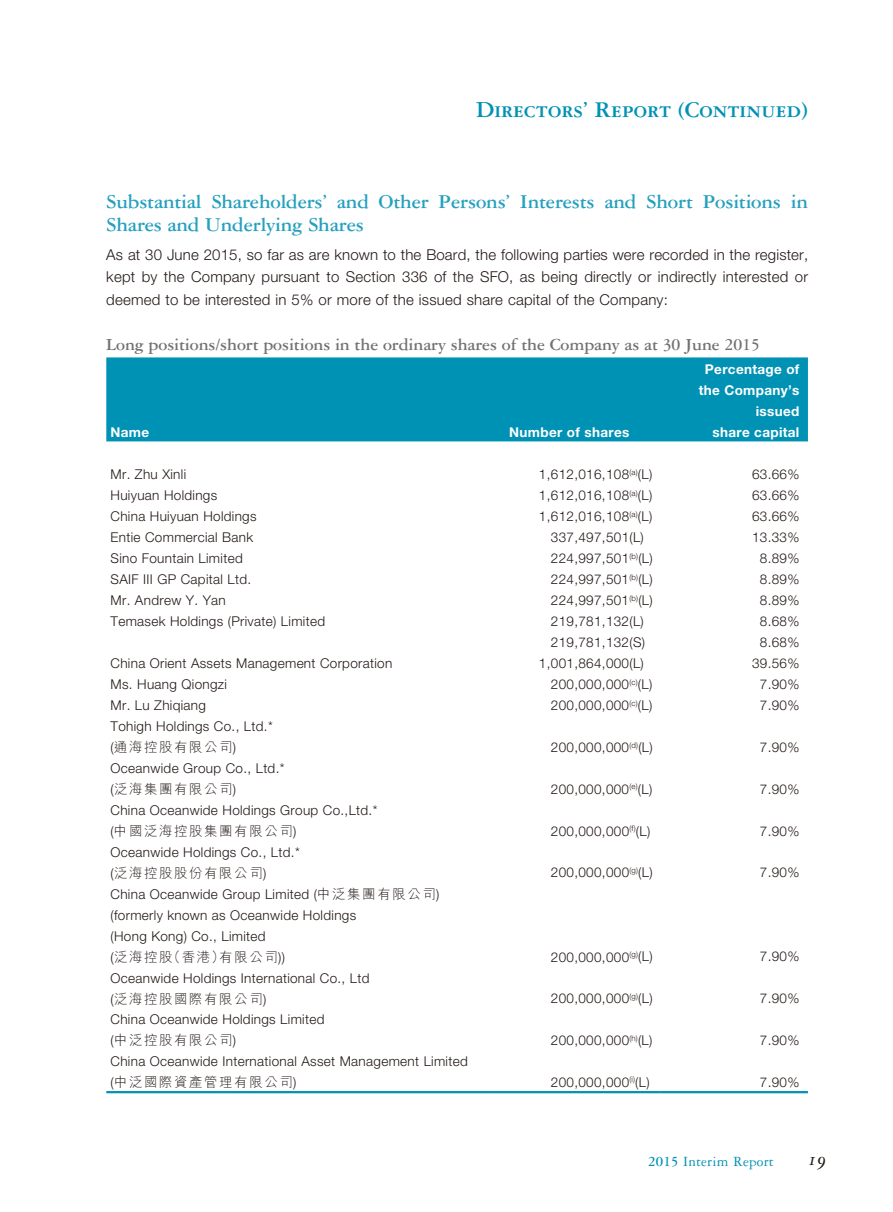
<style>
.page{position:relative;width:893px;height:1212px;background:#fff}
.page>*{position:absolute;margin:0;border:0;box-sizing:border-box;transform-origin:0 0}
.t1{font:24px "Garamond Three Bold SC";letter-spacing:.005em;color:#0092b4}
.t2{font:700 21px/22.5px "Garamond Three";letter-spacing:-.01em;color:#25a0be}
.t3{font:19.8px "Garamond Three Bold Italic Os F";color:#231916;scale:.91 1}
.t4{font:700 18px "Garamond Three";letter-spacing:-.005em;color:#727272}
.t5{font:300 15px/22.5px "Helvetica Neue";letter-spacing:.015em;color:#231916;text-align:justify}
.t6{font:15px "Garamond Three";letter-spacing:.01em;color:#0092b4}
.t7{font:300 13.5px/21px "Helvetica Neue";letter-spacing:.025em;color:#231916}
.t8{font:300 13.5px "M Hei HK";letter-spacing:.115em;color:#231916}
.t9{font:700 13.5px/21px "Helvetica Neue";letter-spacing:.025em;color:#fff;text-align:right}
.s1{font-family:"Helvetica Neue"}
.s2{font-family:"M Hei HK"}
.s3{font-weight:700}
</style>
<div class="page">
<div style="left:106px;top:357px;width:702px;height:84px;background:#0092b4"></div>
<hr style="left:106px;top:1091px;width:383px;height:2px;background:#0092b4">
<hr style="left:489px;top:1091px;width:170px;height:2px;background:#0092b4">
<hr style="left:659px;top:1091px;width:149px;height:2px;background:#0092b4">
<h1 class="t1" style="left:476px;top:97px;width:334px">Directors’ Report (Continued)</h1>
<h2 class="t2" style="left:106px;top:191px;width:703px">Substantial Shareholders’ and Other Persons’ Interests and Short Positions in<br>Shares and Underlying Shares</h2>
<p class="t5" style="left:106px;top:243px;width:703px">As at 30 June 2015, so far as are known to the Board, the following parties were recorded in the register, kept by the Company pursuant to Section 336 of the SFO, as being directly or indirectly interested or deemed to be interested in 5% or more of the issued share capital of the Company:</p>
<h3 class="t4" style="left:106px;top:334px;width:655px">Long positions/short positions in the ordinary shares of the Company as at 30 June 2015</h3>
<p class="t9" style="left:111px;top:422px;width:40px">Name</p>
<p class="t9" style="left:509px;top:422px;width:122px">Number of shares</p>
<p class="t9" style="left:699px;top:359px;width:102px">Percentage of the Company’s issued<br>share capital</p>
<p class="t7" style="left:111px;top:464px;width:77px">Mr. Zhu Xinli</p>
<p class="t7" style="left:539px;top:464px;width:115px">1,612,016,108<sup>(a)</sup>(L)</p>
<p class="t7" style="left:752px;top:464px;width:49px">63.66%</p>
<p class="t7" style="left:111px;top:485px;width:108px">Huiyuan Holdings</p>
<p class="t7" style="left:539px;top:485px;width:115px">1,612,016,108<sup>(a)</sup>(L)</p>
<p class="t7" style="left:752px;top:485px;width:49px">63.66%</p>
<p class="t7" style="left:111px;top:506px;width:148px">China Huiyuan Holdings</p>
<p class="t7" style="left:539px;top:506px;width:115px">1,612,016,108<sup>(a)</sup>(L)</p>
<p class="t7" style="left:752px;top:506px;width:49px">63.66%</p>
<p class="t7" style="left:111px;top:527px;width:144px">Entie Commercial Bank</p>
<p class="t7" style="left:551px;top:527px;width:95px">337,497,501(L)</p>
<p class="t7" style="left:752px;top:527px;width:49px">13.33%</p>
<p class="t7" style="left:111px;top:548px;width:134px">Sino Fountain Limited</p>
<p class="t7" style="left:551px;top:548px;width:103px">224,997,501<sup>(b)</sup>(L)</p>
<p class="t7" style="left:760px;top:548px;width:41px">8.89%</p>
<p class="t7" style="left:111px;top:569px;width:142px">SAIF III GP Capital Ltd.</p>
<p class="t7" style="left:551px;top:569px;width:103px">224,997,501<sup>(b)</sup>(L)</p>
<p class="t7" style="left:760px;top:569px;width:41px">8.89%</p>
<p class="t7" style="left:111px;top:590px;width:117px">Mr. Andrew Y. Yan</p>
<p class="t7" style="left:551px;top:590px;width:103px">224,997,501<sup>(b)</sup>(L)</p>
<p class="t7" style="left:760px;top:590px;width:41px">8.89%</p>
<p class="t7" style="left:111px;top:611px;width:216px">Temasek Holdings (Private) Limited</p>
<p class="t7" style="left:551px;top:611px;width:95px">219,781,132(L)</p>
<p class="t7" style="left:760px;top:611px;width:41px">8.68%</p>
<p class="t7" style="left:551px;top:632px;width:96px">219,781,132(S)</p>
<p class="t7" style="left:760px;top:632px;width:41px">8.68%</p>
<p class="t7" style="left:111px;top:653px;width:283px">China Orient Assets Management Corporation</p>
<p class="t7" style="left:539px;top:653px;width:106px">1,001,864,000(L)</p>
<p class="t7" style="left:752px;top:653px;width:49px">39.56%</p>
<p class="t7" style="left:111px;top:674px;width:118px">Ms. Huang Qiongzi</p>
<p class="t7" style="left:551px;top:674px;width:103px">200,000,000<sup>(c)</sup>(L)</p>
<p class="t7" style="left:760px;top:674px;width:41px">7.90%</p>
<p class="t7" style="left:111px;top:695px;width:97px">Mr. Lu Zhiqiang</p>
<p class="t7" style="left:551px;top:695px;width:103px">200,000,000<sup>(c)</sup>(L)</p>
<p class="t7" style="left:760px;top:695px;width:41px">7.90%</p>
<p class="t7" style="left:111px;top:716px;width:164px">Tohigh Holdings Co., Ltd.*</p>
<p class="t8" style="left:111px;top:738px;width:127px"><span class="s1">(</span>通海控股有限公司<span class="s1">)</span></p>
<p class="t7" style="left:551px;top:736px;width:103px">200,000,000<sup>(d)</sup>(L)</p>
<p class="t7" style="left:760px;top:736px;width:41px">7.90%</p>
<p class="t7" style="left:111px;top:757px;width:175px">Oceanwide Group Co., Ltd.*</p>
<p class="t8" style="left:111px;top:780px;width:127px"><span class="s1">(</span>泛海集團有限公司<span class="s1">)</span></p>
<p class="t7" style="left:551px;top:778px;width:103px">200,000,000<sup>(e)</sup>(L)</p>
<p class="t7" style="left:760px;top:778px;width:41px">7.90%</p>
<p class="t7" style="left:111px;top:799px;width:268px">China Oceanwide Holdings Group Co.,Ltd.*</p>
<p class="t8" style="left:111px;top:821px;width:187px"><span class="s1">(</span>中國泛海控股集團有限公司<span class="s1">)</span></p>
<p class="t7" style="left:551px;top:820px;width:101px">200,000,000<sup>(f)</sup>(L)</p>
<p class="t7" style="left:760px;top:820px;width:41px">7.90%</p>
<p class="t7" style="left:111px;top:841px;width:191px">Oceanwide Holdings Co., Ltd.*</p>
<p class="t8" style="left:111px;top:863px;width:157px"><span class="s1">(</span>泛海控股股份有限公司<span class="s1">)</span></p>
<p class="t7" style="left:551px;top:862px;width:103px">200,000,000<sup>(g)</sup>(L)</p>
<p class="t7" style="left:760px;top:862px;width:41px">7.90%</p>
<p class="t7" style="left:111px;top:883px;width:330px">China Oceanwide Group Limited (<span class="s2">中泛集團有限公司</span>) (formerly known as Oceanwide Holdings<br>(Hong Kong) Co., Limited</p>
<p class="t8" style="left:111px;top:947px;width:176px"><span class="s1">(</span>泛海控股（香港）有限公司<span class="s1">))</span></p>
<p class="t7" style="left:551px;top:946px;width:103px">200,000,000<sup>(g)</sup>(L)</p>
<p class="t7" style="left:760px;top:946px;width:41px">7.90%</p>
<p class="t7" style="left:111px;top:967px;width:260px">Oceanwide Holdings International Co., Ltd</p>
<p class="t8" style="left:111px;top:989px;width:157px"><span class="s1">(</span>泛海控股國際有限公司<span class="s1">)</span></p>
<p class="t7" style="left:551px;top:988px;width:103px">200,000,000<sup>(g)</sup>(L)</p>
<p class="t7" style="left:760px;top:988px;width:41px">7.90%</p>
<p class="t7" style="left:111px;top:1009px;width:215px">China Oceanwide Holdings Limited</p>
<p class="t8" style="left:111px;top:1031px;width:127px"><span class="s1">(</span>中泛控股有限公司<span class="s1">)</span></p>
<p class="t7" style="left:551px;top:1029px;width:103px">200,000,000<sup>(h)</sup>(L)</p>
<p class="t7" style="left:760px;top:1029px;width:41px">7.90%</p>
<p class="t7" style="left:111px;top:1050px;width:359px">China Oceanwide International Asset Management Limited</p>
<p class="t8" style="left:111px;top:1072px;width:187px"><span class="s1">(</span>中泛國際資產管理有限公司<span class="s1">)</span></p>
<p class="t7" style="left:551px;top:1071px;width:100px">200,000,000<sup>(i)</sup>(L)</p>
<p class="t7" style="left:760px;top:1071px;width:41px">7.90%</p>
<p class="t6" style="left:648px;top:1153px;width:127px"><span class="s3">2015</span> Interim Report</p>
<h3 class="t3" style="left:808px;top:1148px;width:22px">19</h3>
</div>
